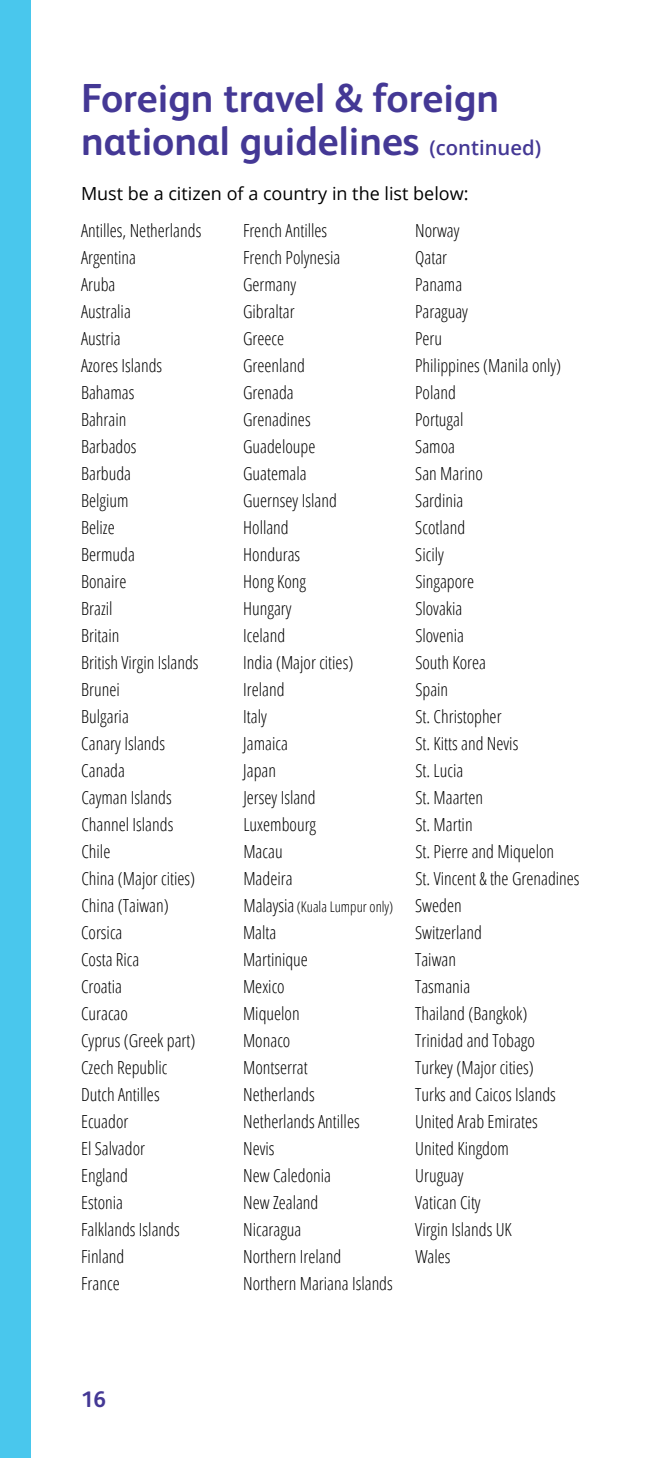
<style>
.page{position:relative;width:648px;height:1458px;background:#fff}
.page>*{position:absolute;margin:0;border:0;box-sizing:border-box;transform-origin:0 0}
.t1{font:700 40.5px/42.8px "FS Albert Pro";color:#443895}
.t2{font:700 22.5px "FS Albert Pro";color:#443895}
.t3{font:300 18px "Open Sans Condensed";color:#000}
.t4{font:18px "Open Sans";color:#000}
.t5{font:300 14.62px "Open Sans Condensed";color:#000}
.s1{font-family:"Open Sans";font-weight:600;font-size:20.25px}
.s2{font-size:18px}
</style>
<div class="page">
<div style="left:0;top:0;width:30px;height:1458px;background:#49c7ed"></div>
<h1 class="t1" style="left:81px;top:75px;width:462px">Foreign travel &amp; foreign national guidelines <span class="s1">(continued)</span></h1>
<p class="t4" style="left:81px;top:181px;width:389px">Must be a citizen of a country in the list below:</p>
<p class="t3" style="left:81px;top:218px;width:122px">Antilles, Netherlands</p>
<p class="t3" style="left:243px;top:218px;width:86px">French Antilles</p>
<p class="t3" style="left:415px;top:218px;width:46px">Norway</p>
<p class="t3" style="left:81px;top:245px;width:57px">Argentina</p>
<p class="t3" style="left:243px;top:245px;width:99px">French Polynesia</p>
<p class="t3" style="left:415px;top:245px;width:34px">Qatar</p>
<p class="t3" style="left:81px;top:272px;width:36px">Aruba</p>
<p class="t3" style="left:243px;top:272px;width:55px">Germany</p>
<p class="t3" style="left:415px;top:272px;width:49px">Panama</p>
<p class="t3" style="left:81px;top:299px;width:51px">Australia</p>
<p class="t3" style="left:243px;top:299px;width:53px">Gibraltar</p>
<p class="t3" style="left:415px;top:299px;width:54px">Paraguay</p>
<p class="t3" style="left:81px;top:326px;width:41px">Austria</p>
<p class="t3" style="left:243px;top:326px;width:43px">Greece</p>
<p class="t3" style="left:415px;top:326px;width:28px">Peru</p>
<p class="t3" style="left:81px;top:353px;width:83px">Azores Islands</p>
<p class="t3" style="left:243px;top:353px;width:63px">Greenland</p>
<p class="t3" style="left:415px;top:353px;width:148px">Philippines (Manila only)</p>
<p class="t3" style="left:81px;top:380px;width:55px">Bahamas</p>
<p class="t3" style="left:243px;top:380px;width:52px">Grenada</p>
<p class="t3" style="left:415px;top:380px;width:42px">Poland</p>
<p class="t3" style="left:81px;top:407px;width:47px">Bahrain</p>
<p class="t3" style="left:243px;top:407px;width:69px">Grenadines</p>
<p class="t3" style="left:415px;top:407px;width:50px">Portugal</p>
<p class="t3" style="left:81px;top:434px;width:57px">Barbados</p>
<p class="t3" style="left:243px;top:434px;width:74px">Guadeloupe</p>
<p class="t3" style="left:415px;top:434px;width:41px">Samoa</p>
<p class="t3" style="left:81px;top:461px;width:52px">Barbuda</p>
<p class="t3" style="left:243px;top:461px;width:65px">Guatemala</p>
<p class="t3" style="left:415px;top:461px;width:69px">San Marino</p>
<p class="t3" style="left:81px;top:488px;width:49px">Belgium</p>
<p class="t3" style="left:243px;top:488px;width:95px">Guernsey Island</p>
<p class="t3" style="left:415px;top:488px;width:50px">Sardinia</p>
<p class="t3" style="left:81px;top:515px;width:35px">Belize</p>
<p class="t3" style="left:243px;top:515px;width:47px">Holland</p>
<p class="t3" style="left:415px;top:515px;width:51px">Scotland</p>
<p class="t3" style="left:81px;top:542px;width:55px">Bermuda</p>
<p class="t3" style="left:243px;top:542px;width:59px">Honduras</p>
<p class="t3" style="left:415px;top:542px;width:30px">Sicily</p>
<p class="t3" style="left:81px;top:569px;width:47px">Bonaire</p>
<p class="t3" style="left:243px;top:569px;width:64px">Hong Kong</p>
<p class="t3" style="left:415px;top:569px;width:60px">Singapore</p>
<p class="t3" style="left:81px;top:596px;width:33px">Brazil</p>
<p class="t3" style="left:243px;top:596px;width:50px">Hungary</p>
<p class="t3" style="left:415px;top:596px;width:49px">Slovakia</p>
<p class="t3" style="left:81px;top:623px;width:40px">Britain</p>
<p class="t3" style="left:243px;top:623px;width:44px">Iceland</p>
<p class="t3" style="left:415px;top:623px;width:50px">Slovenia</p>
<p class="t3" style="left:81px;top:650px;width:119px">British Virgin Islands</p>
<p class="t3" style="left:243px;top:650px;width:112px">India (Major cities)</p>
<p class="t3" style="left:415px;top:650px;width:72px">South Korea</p>
<p class="t3" style="left:81px;top:677px;width:40px">Brunei</p>
<p class="t3" style="left:243px;top:677px;width:43px">Ireland</p>
<p class="t3" style="left:415px;top:677px;width:34px">Spain</p>
<p class="t3" style="left:81px;top:704px;width:49px">Bulgaria</p>
<p class="t3" style="left:243px;top:704px;width:25px">Italy</p>
<p class="t3" style="left:415px;top:704px;width:88px">St. Christopher</p>
<p class="t3" style="left:81px;top:731px;width:85px">Canary Islands</p>
<p class="t3" style="left:243px;top:731px;width:46px">Jamaica</p>
<p class="t3" style="left:415px;top:731px;width:104px">St. Kitts and Nevis</p>
<p class="t3" style="left:81px;top:758px;width:45px">Canada</p>
<p class="t3" style="left:243px;top:758px;width:34px">Japan</p>
<p class="t3" style="left:415px;top:758px;width:49px">St. Lucia</p>
<p class="t3" style="left:81px;top:785px;width:92px">Cayman Islands</p>
<p class="t3" style="left:243px;top:785px;width:74px">Jersey Island</p>
<p class="t3" style="left:415px;top:785px;width:69px">St. Maarten</p>
<p class="t3" style="left:81px;top:812px;width:94px">Channel Islands</p>
<p class="t3" style="left:243px;top:812px;width:74px">Luxembourg</p>
<p class="t3" style="left:415px;top:812px;width:59px">St. Martin</p>
<p class="t3" style="left:81px;top:839px;width:31px">Chile</p>
<p class="t3" style="left:243px;top:839px;width:41px">Macau</p>
<p class="t3" style="left:416px;top:839px;width:140px">St. Pierre and Miquelon</p>
<p class="t3" style="left:81px;top:866px;width:115px">China (Major cities)</p>
<p class="t3" style="left:243px;top:866px;width:51px">Madeira</p>
<p class="t3" style="left:416px;top:866px;width:166px">St. Vincent &amp; the Grenadines</p>
<p class="t3" style="left:81px;top:893px;width:89px">China (Taiwan)</p>
<p class="t5" style="left:243px;top:897px;width:220px"><span class="s2">Malaysia</span> (Kuala Lumpur only) <span class="s2">Sweden</span></p>
<p class="t3" style="left:81px;top:920px;width:43px">Corsica</p>
<p class="t3" style="left:243px;top:920px;width:35px">Malta</p>
<p class="t3" style="left:415px;top:920px;width:68px">Switzerland</p>
<p class="t3" style="left:81px;top:947px;width:60px">Costa Rica</p>
<p class="t3" style="left:243px;top:947px;width:66px">Martinique</p>
<p class="t3" style="left:415px;top:947px;width:42px">Taiwan</p>
<p class="t3" style="left:81px;top:974px;width:43px">Croatia</p>
<p class="t3" style="left:243px;top:974px;width:43px">Mexico</p>
<p class="t3" style="left:415px;top:974px;width:57px">Tasmania</p>
<p class="t3" style="left:81px;top:1001px;width:48px">Curacao</p>
<p class="t3" style="left:243px;top:1001px;width:58px">Miquelon</p>
<p class="t3" style="left:415px;top:1001px;width:114px">Thailand (Bangkok)</p>
<p class="t3" style="left:81px;top:1028px;width:116px">Cyprus (Greek part)</p>
<p class="t3" style="left:243px;top:1028px;width:49px">Monaco</p>
<p class="t3" style="left:415px;top:1028px;width:121px">Trinidad and Tobago</p>
<p class="t3" style="left:81px;top:1055px;width:88px">Czech Republic</p>
<p class="t3" style="left:243px;top:1055px;width:66px">Montserrat</p>
<p class="t3" style="left:415px;top:1055px;width:120px">Turkey (Major cities)</p>
<p class="t3" style="left:81px;top:1082px;width:80px">Dutch Antilles</p>
<p class="t3" style="left:243px;top:1082px;width:73px">Netherlands</p>
<p class="t3" style="left:415px;top:1082px;width:142px">Turks and Caicos Islands</p>
<p class="t3" style="left:81px;top:1109px;width:49px">Ecuador</p>
<p class="t3" style="left:243px;top:1109px;width:118px">Netherlands Antilles</p>
<p class="t3" style="left:415px;top:1109px;width:124px">United Arab Emirates</p>
<p class="t3" style="left:81px;top:1136px;width:65px">El Salvador</p>
<p class="t3" style="left:243px;top:1136px;width:33px">Nevis</p>
<p class="t3" style="left:415px;top:1136px;width:95px">United Kingdom</p>
<p class="t3" style="left:81px;top:1163px;width:48px">England</p>
<p class="t3" style="left:243px;top:1163px;width:90px">New Caledonia</p>
<p class="t3" style="left:415px;top:1163px;width:50px">Uruguay</p>
<p class="t3" style="left:81px;top:1190px;width:43px">Estonia</p>
<p class="t3" style="left:243px;top:1190px;width:77px">New Zealand</p>
<p class="t3" style="left:415px;top:1190px;width:67px">Vatican City</p>
<p class="t3" style="left:81px;top:1217px;width:100px">Falklands Islands</p>
<p class="t3" style="left:243px;top:1217px;width:60px">Nicaragua</p>
<p class="t3" style="left:415px;top:1217px;width:98px">Virgin Islands UK</p>
<p class="t3" style="left:81px;top:1244px;width:45px">Finland</p>
<p class="t3" style="left:243px;top:1244px;width:99px">Northern Ireland</p>
<p class="t3" style="left:415px;top:1244px;width:37px">Wales</p>
<p class="t3" style="left:81px;top:1271px;width:40px">France</p>
<p class="t3" style="left:243px;top:1271px;width:151px">Northern Mariana Islands</p>
<p class="t2" style="left:81px;top:1384px;width:27px">16</p>
</div>
